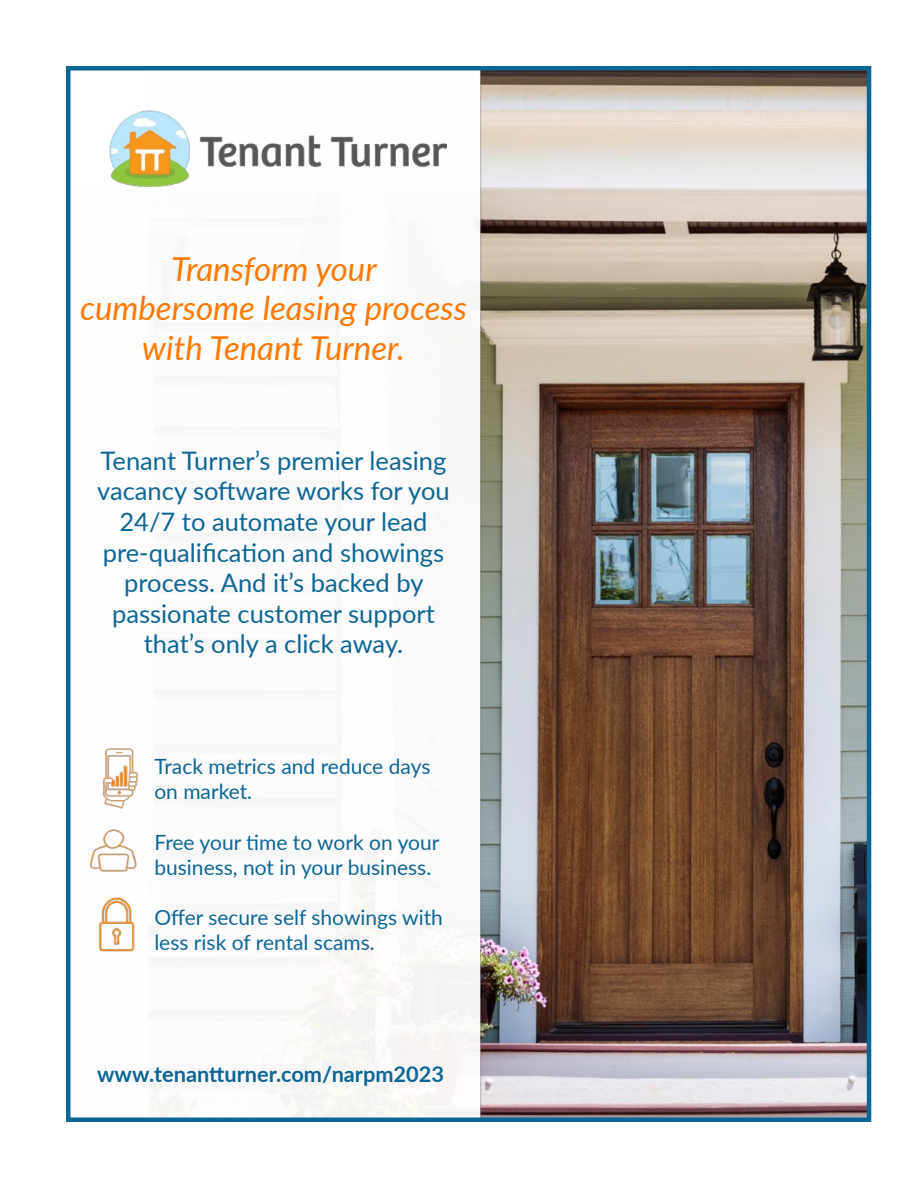
<style>
.page{position:relative;width:918px;height:1188px;background:#fff}
.page>*{position:absolute;margin:0;border:0;box-sizing:border-box;transform-origin:0 0}
.t1{font:italic 33px/39.6px "Lato";color:#ff7800;text-align:center}
.t2{font:25.5px/30.6px "Lato";color:#0c6695;text-align:center}
.t3{font:700 21.75px "Lato";color:#0c6695}
.t4{font:21px/25.2px "Lato";color:#0c6695}
</style>
<div class="page">
<img style="left:134px;top:71px;width:732px;height:1046px">
<div style="left:66px;top:66px;width:805px;height:1056px;border:4px solid #0c6695"></div>
<img style="left:109px;top:110px;width:338px;height:76px">
<img style="left:103px;top:741px;width:46px;height:76px">
<img style="left:89px;top:817px;width:64px;height:73px">
<img style="left:98px;top:890px;width:55px;height:91px">
<p class="t1" style="left:80px;top:248px;width:388px">Transform your cumbersome leasing process with Tenant Turner.</p>
<p class="t2" style="left:97px;top:444px;width:354px">Tenant Turner’s premier leasing vacancy software works for you<br>24/7 to automate your lead pre-qualification and showings process. And it’s backed by passionate customer support that’s only a click away.</p>
<p class="t4" style="left:154px;top:753px;width:278px">Track metrics and reduce days on market.</p>
<p class="t4" style="left:154px;top:828px;width:287px">Free your time to work on your business, not in your business.</p>
<p class="t4" style="left:154px;top:904px;width:290px">Offer secure self showings with less risk of rental scams.</p>
<p class="t3" style="left:97px;top:1058px;width:348px">www.tenantturner.com/narpm2023</p>
</div>
